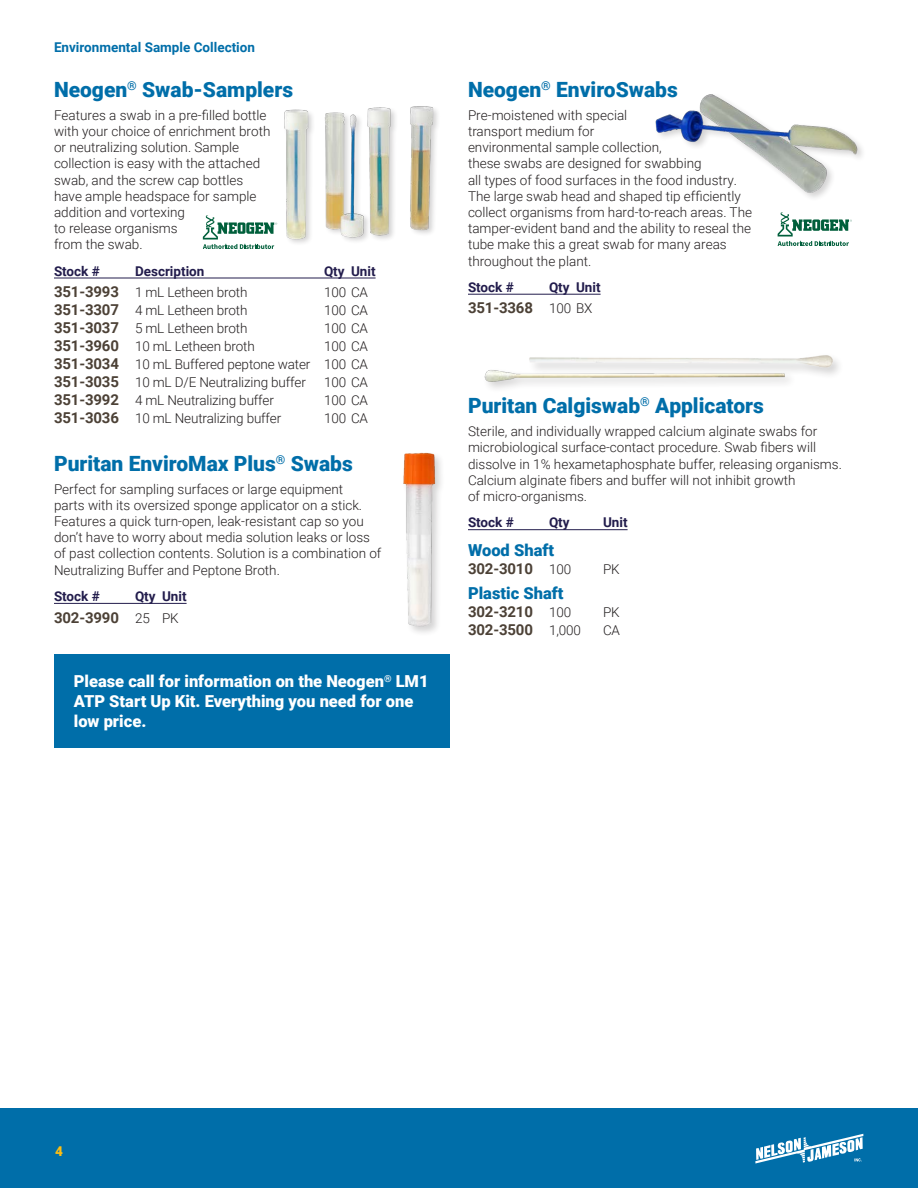
<style>
.page{position:relative;width:918px;height:1188px;background:#fff}
.page>*{position:absolute;margin:0;border:0;box-sizing:border-box;transform-origin:0 0}
.t1{font:900 21px "Roboto";color:#006ea9}
.Product_Heading{font:900 16.5px/19.8px "Roboto";color:#fff}
.Product_Heading-2{font:900 16.5px "Roboto";color:#006ea9}
.Chart{font:700 15px "Roboto";letter-spacing:-.01em;color:#4c4136}
.Body{font:300 13.5px/16.2px "Roboto";color:#231f20}
.Chart-2{font:300 13.5px "Roboto";letter-spacing:-.01em;color:#231f20}
.Chart_Heading{font:700 13.5px "Roboto";color:#221c4c}
.Body-2{font:700 13.5px "Roboto";color:#006ea9}
.t2{font:900 13.5px "Roboto";color:#fdbe12}
.s1{font-weight:700;font-size:15px;color:#4c4136}
.s2{font-weight:300;font-size:13.5px;color:#231f20}
</style>
<div class="page">
<div style="left:0;top:1108px;width:918px;height:80px;background:#006ea9"></div>
<svg style="left:755px;top:1134px;width:108px;height:30px"></svg>
<hr style="left:468px;top:529px;width:160px;height:1px;background:#221c4c">
<img style="left:529px;top:355px;width:310px;height:20px">
<img style="left:484px;top:358px;width:312px;height:31px">
<hr style="left:54px;top:603px;width:133px;height:1px;background:#221c4c">
<img style="left:403px;top:452px;width:38px;height:181px">
<img style="left:655px;top:94px;width:207px;height:104px">
<svg style="left:778px;top:213px;width:74px;height:33px"></svg>
<hr style="left:468px;top:294px;width:133px;height:1px;background:#221c4c">
<hr style="left:54px;top:278px;width:322px;height:1px;background:#221c4c">
<img style="left:277px;top:106px;width:161px;height:135px">
<svg style="left:203px;top:216px;width:74px;height:33px"></svg>
<div style="left:54px;top:654px;width:396px;height:93px;background:#006ea9"></div>
<p class="Body-2" style="left:54px;top:38px;width:203px">Environmental Sample Collection</p>
<h2 class="t1" style="left:54px;top:75px;width:241px">Neogen<sup>®</sup> Swab-Samplers</h2>
<p class="Body" style="left:54px;top:106px;width:218px">Features a swab in a pre-filled bottle with your choice of enrichment broth or neutralizing solution. Sample collection is easy with the attached swab, and the screw cap bottles have ample headspace for sample addition and vortexing<br>to release organisms<br>from the swab.</p>
<p class="Chart_Heading" style="left:54px;top:262px;width:47px">Stock #</p>
<p class="Chart_Heading" style="left:135px;top:262px;width:71px">Description</p>
<p class="Chart_Heading" style="left:324px;top:262px;width:53px">Qty Unit</p>
<p class="Chart-2" style="left:54px;top:283px;width:195px"><span class="s1">351-3993</span> 1 mL Letheen broth</p>
<p class="Chart-2" style="left:324px;top:283px;width:46px">100 CA</p>
<p class="Chart-2" style="left:54px;top:301px;width:195px"><span class="s1">351-3307</span> 4 mL Letheen broth</p>
<p class="Chart-2" style="left:324px;top:301px;width:46px">100 CA</p>
<p class="Chart-2" style="left:54px;top:319px;width:195px"><span class="s1">351-3037</span> 5 mL Letheen broth</p>
<p class="Chart-2" style="left:324px;top:319px;width:46px">100 CA</p>
<p class="Chart-2" style="left:54px;top:337px;width:202px"><span class="s1">351-3960</span> 10 mL Letheen broth</p>
<p class="Chart-2" style="left:324px;top:337px;width:46px">100 CA</p>
<p class="Chart-2" style="left:54px;top:355px;width:316px"><span class="s1">351-3034</span> 10 mL Buffered peptone water 100 CA</p>
<p class="Chart-2" style="left:54px;top:373px;width:253px"><span class="s1">351-3035</span> 10 mL D/E Neutralizing buffer</p>
<p class="Chart-2" style="left:324px;top:373px;width:46px">100 CA</p>
<p class="Chart-2" style="left:54px;top:391px;width:221px"><span class="s1">351-3992</span> 4 mL Neutralizing buffer</p>
<p class="Chart-2" style="left:324px;top:391px;width:46px">100 CA</p>
<p class="Chart-2" style="left:54px;top:409px;width:229px"><span class="s1">351-3036</span> 10 mL Neutralizing buffer</p>
<p class="Chart-2" style="left:324px;top:409px;width:46px">100 CA</p>
<h2 class="t1" style="left:54px;top:449px;width:300px">Puritan EnviroMax Plus<sup>®</sup> Swabs</h2>
<p class="Body" style="left:54px;top:480px;width:329px">Perfect for sampling surfaces or large equipment<br>parts with its oversized sponge applicator on a stick.<br>Features a quick turn-open, leak-resistant cap so you don’t have to worry about media solution leaks or loss of past collection contents. Solution is a combination of Neutralizing Buffer and Peptone Broth.</p>
<p class="Chart_Heading" style="left:54px;top:587px;width:47px">Stock #</p>
<p class="Chart_Heading" style="left:135px;top:587px;width:53px">Qty Unit</p>
<p class="Chart" style="left:54px;top:607px;width:126px">302-3990 <span class="s2">25 PK</span></p>
<p class="Product_Heading" style="left:74px;top:671px;width:356px">Please call for information on the Neogen<sup>®</sup> LM1<br>ATP Start Up Kit. Everything you need for one low price.</p>
<h2 class="t1" style="left:468px;top:75px;width:211px">Neogen<sup>®</sup> EnviroSwabs</h2>
<p class="Body" style="left:468px;top:106px;width:286px">Pre-moistened with special<br>transport medium for<br>environmental sample collection,<br>these swabs are designed for swabbing<br>all types of food surfaces in the food industry.<br>The large swab head and shaped tip efficiently collect organisms from hard-to-reach areas. The tamper-evident band and the ability to reseal the tube make this a great swab for many areas throughout the plant.</p>
<p class="Chart_Heading" style="left:468px;top:278px;width:47px">Stock #</p>
<p class="Chart_Heading" style="left:549px;top:278px;width:53px">Qty Unit</p>
<p class="Chart" style="left:468px;top:298px;width:126px">351-3368 <span class="s2">100 BX</span></p>
<h2 class="t1" style="left:468px;top:391px;width:298px">Puritan Calgiswab<sup>®</sup> Applicators</h2>
<p class="Body" style="left:468px;top:423px;width:375px">Sterile, and individually wrapped calcium alginate swabs for microbiological surface-contact procedure. Swab fibers will dissolve in 1% hexametaphosphate buffer, releasing organisms.<br>Calcium alginate fibers and buffer will not inhibit growth<br>of micro-organisms.</p>
<p class="Chart_Heading" style="left:468px;top:513px;width:47px">Stock #</p>
<p class="Chart_Heading" style="left:549px;top:513px;width:22px">Qty</p>
<p class="Chart_Heading" style="left:603px;top:513px;width:26px">Unit</p>
<p class="Product_Heading-2" style="left:468px;top:539px;width:88px">Wood Shaft</p>
<p class="Chart" style="left:468px;top:558px;width:105px">302-3010 <span class="s2">100</span></p>
<p class="Chart-2" style="left:603px;top:560px;width:18px">PK</p>
<p class="Product_Heading-2" style="left:468px;top:582px;width:97px">Plastic Shaft</p>
<p class="Chart" style="left:468px;top:602px;width:105px">302-3210 <span class="s2">100</span></p>
<p class="Chart-2" style="left:603px;top:603px;width:18px">PK</p>
<p class="Chart" style="left:468px;top:620px;width:114px">302-3500 <span class="s2">1,000</span></p>
<p class="Chart-2" style="left:603px;top:621px;width:19px">CA</p>
<p class="t2" style="left:55px;top:1142px;width:9px">4</p>
</div>
